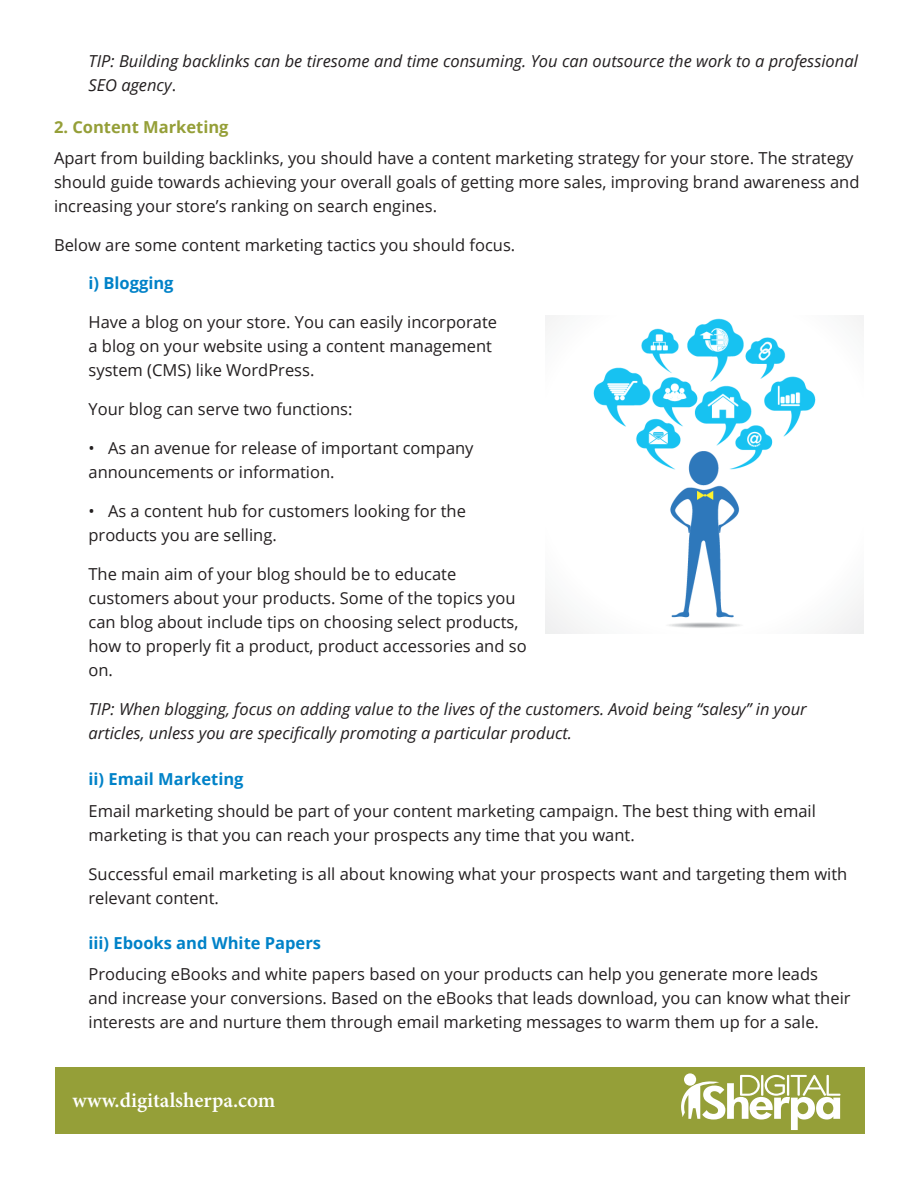
<style>
.page{position:relative;width:918px;height:1188px;background:#fff}
.page>*{position:absolute;margin:0;border:0;box-sizing:border-box;transform-origin:0 0}
.t1{font:600 21px "Minion Pro";color:#fff}
.t2{font:16.5px/24px "Open Sans";color:#231f20}
.t3{font:italic 16.5px/24px "Open Sans";color:#231f20}
.Normal__Web{font:700 16.5px "Open Sans";color:#0082c8}
.Normal__Web-2{font:700 16.5px "Open Sans";color:#959f38}
.s1{font-style:normal}
</style>
<div class="page">
<div style="left:55px;top:1067px;width:810px;height:67px;background:#959f38"></div>
<svg style="left:684px;top:1073px;width:12px;height:13px"></svg>
<svg style="left:681px;top:1075px;width:160px;height:55px"></svg>
<img style="left:545px;top:315px;width:319px;height:319px">
<p class="t3" style="left:88px;top:48px;width:771px">TIP: Building backlinks can be tiresome and time consuming. You can outsource the work to a professional<br>SEO agency<span class="s1">.</span></p>
<p class="Normal__Web-2" style="left:54px;top:115px;width:176px">2. Content Marketing</p>
<p class="t2" style="left:54px;top:146px;width:807px">Apart from building backlinks, you should have a content marketing strategy for your store. The strategy should guide towards achieving your overall goals of getting more sales, improving brand awareness and increasing your store’s ranking on search engines.</p>
<p class="t2" style="left:54px;top:233px;width:463px">Below are some content marketing tactics you should focus.</p>
<p class="Normal__Web" style="left:88px;top:271px;width:87px">i) Blogging</p>
<p class="t2" style="left:88px;top:310px;width:410px">Have a blog on your store. You can easily incorporate a blog on your website using a content management system (CMS) like WordPress.</p>
<p class="t2" style="left:88px;top:397px;width:266px">Your blog can serve two functions:</p>
<p class="t2" style="left:88px;top:436px;width:387px">• As an avenue for release of important company announcements or information.</p>
<p class="t2" style="left:88px;top:499px;width:379px">• As a content hub for customers looking for the products you are selling.</p>
<p class="t2" style="left:88px;top:562px;width:440px">The main aim of your blog should be to educate customers about your products. Some of the topics you can blog about include tips on choosing select products, how to properly fit a product, product accessories and so on.</p>
<p class="t3" style="left:88px;top:696px;width:720px">TIP: When blogging, focus on adding value to the lives of the customers. Avoid being “salesy” in your articles, unless you are specifically promoting a particular product.</p>
<p class="Normal__Web" style="left:88px;top:768px;width:157px">ii) Email Marketing</p>
<p class="t2" style="left:88px;top:799px;width:729px">Email marketing should be part of your content marketing campaign. The best thing with email marketing is that you can reach your prospects any time that you want.</p>
<p class="t2" style="left:88px;top:862px;width:760px">Successful email marketing is all about knowing what your prospects want and targeting them with relevant content.</p>
<p class="Normal__Web" style="left:88px;top:931px;width:234px">iii) Ebooks and White Papers</p>
<p class="t2" style="left:88px;top:962px;width:764px">Producing eBooks and white papers based on your products can help you generate more leads and increase your conversions. Based on the eBooks that leads download, you can know what their interests are and nurture them through email marketing messages to warm them up for a sale.</p>
<p class="t1" style="left:73px;top:1086px;width:204px">www.digitalsherpa.com</p>
</div>
